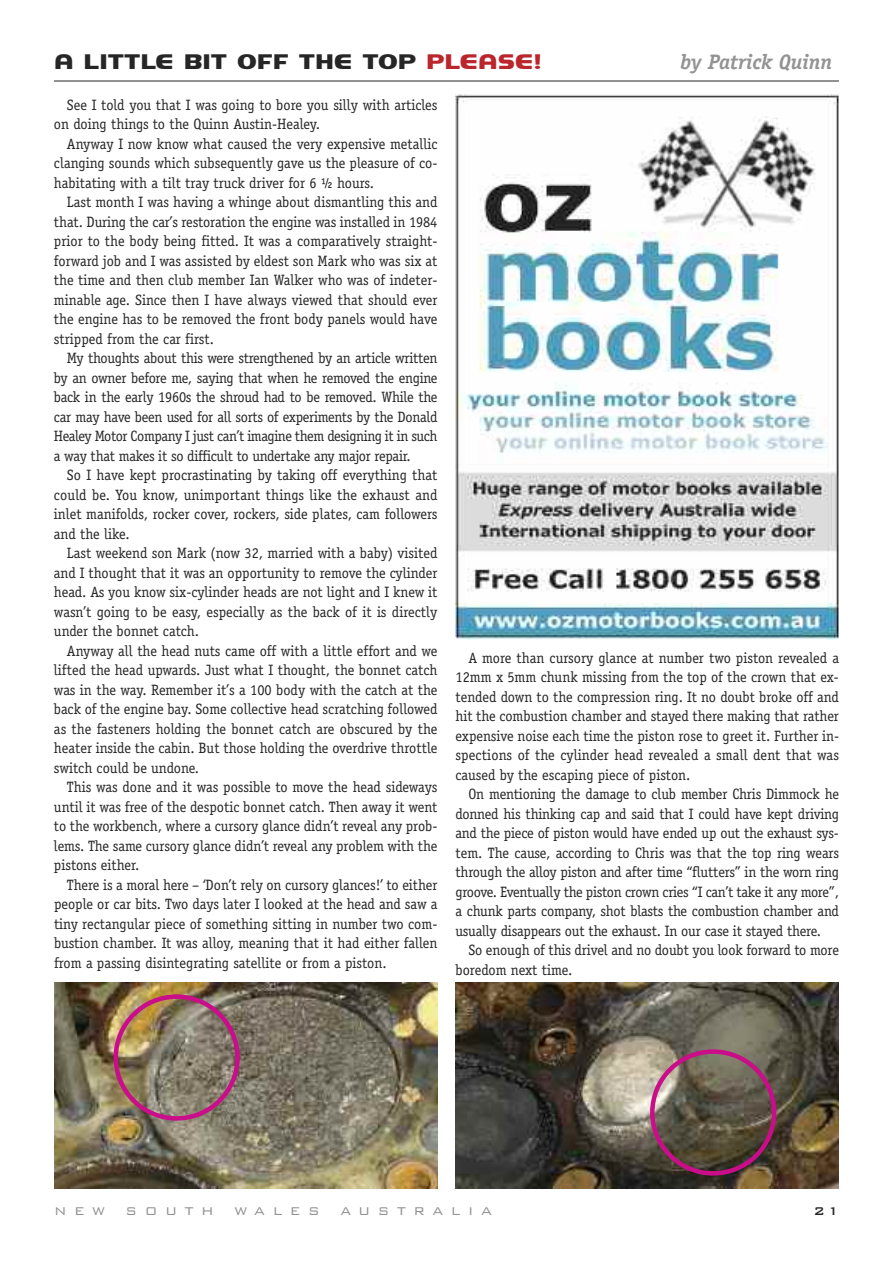
<style>
.page{position:relative;width:893px;height:1263px;background:#fff}
.page>*{position:absolute;margin:0;border:0;box-sizing:border-box;transform-origin:0 0}
.t1{font:21px "Dairyland";color:#272627}
.t2{font:italic 700 21px "Officina Serif";color:#939393}
.t3{font:15px/19.5px "Officina Serif";color:#272627;text-align:justify;scale:.96 1}
.t4{font:300 15px "Bank Gothic BT";letter-spacing:.5em;color:#939393}
.t5{font:500 15px "Bank Gothic BT";color:#272627}
.s1{color:#bb262c}
</style>
<div class="page">
<hr style="left:54px;top:81px;width:785px;height:1px;background:#272627">
<img style="left:456px;top:982px;width:383px;height:206px">
<img style="left:54px;top:982px;width:383px;height:206px">
<img style="left:114px;top:994px;width:126px;height:127px">
<svg style="left:650px;top:1049px;width:126px;height:126px;background:#6e5552"></svg>
<img style="left:456px;top:95px;width:383px;height:545px">
<h1 class="t1" style="left:54px;top:54px;width:489px">A LITTLE BIT OFF THE TOP <span class="s1">PLEASE!</span></h1>
<h1 class="t2" style="left:680px;top:54px;width:154px">by Patrick Quinn</h1>
<p class="t3" style="left:54px;top:95px;width:401px;text-indent:13px">See I told you that I was going to bore you silly with articles on doing things to the Quinn Austin-Healey.</p>
<p class="t3" style="left:54px;top:134px;width:401px;text-indent:13px">Anyway I now know what caused the very expensive metallic clanging sounds which subsequently gave us the pleasure of co&shy;habitating with a tilt tray truck driver for 6 ½ hours.</p>
<p class="t3" style="left:54px;top:192px;width:401px;text-indent:13px">Last month I was having a whinge about dismantling this and that. During the car’s restoration the engine was installed in 1984 prior to the body being fitted. It was a comparatively straight&shy;forward job and I was assisted by eldest son Mark who was six at the time and then club member Ian Walker who was of indeter&shy;minable age. Since then I have always viewed that should ever the engine has to be removed the front body panels would have stripped from the car first.</p>
<p class="t3" style="left:54px;top:348px;width:401px;text-indent:13px">My thoughts about this were strengthened by an article written by an owner before me, saying that when he removed the engine back in the early 1960s the shroud had to be removed. While the car may have been used for all sorts of experiments by the Donald Healey Motor Company I just can’t imagine them designing it in such a way that makes it so difficult to undertake any major repair.</p>
<p class="t3" style="left:54px;top:465px;width:401px;text-indent:13px">So I have kept procrastinating by taking off everything that could be. You know, unimportant things like the exhaust and inlet manifolds, rocker cover, rockers, side plates, cam followers and the like.</p>
<p class="t3" style="left:54px;top:543px;width:401px;text-indent:13px">Last weekend son Mark (now 32, married with a baby) visited and I thought that it was an opportunity to remove the cylinder head. As you know six-cylinder heads are not light and I knew it wasn’t going to be easy, especially as the back of it is directly under the bonnet catch.</p>
<p class="t3" style="left:54px;top:641px;width:401px;text-indent:13px">Anyway all the head nuts came off with a little effort and we lifted the head upwards. Just what I thought, the bonnet catch was in the way. Remember it’s a 100 body with the catch at the back of the engine bay. Some collective head scratching followed as the fasteners holding the bonnet catch are obscured by the heater inside the cabin. But those holding the overdrive throttle switch could be undone.</p>
<p class="t3" style="left:54px;top:777px;width:401px;text-indent:13px">This was done and it was possible to move the head sideways until it was free of the despotic bonnet catch. Then away it went to the workbench, where a cursory glance didn’t reveal any prob&shy;lems. The same cursory glance didn’t reveal any problem with the pistons either.</p>
<p class="t3" style="left:54px;top:875px;width:401px;text-indent:13px">There is a moral here – ‘Don’t rely on cursory glances!’ to either people or car bits. Two days later I looked at the head and saw a tiny rectangular piece of something sitting in number two com&shy;bustion chamber. It was alloy, meaning that it had either fallen from a passing disintegrating satellite or from a piston.</p>
<p class="t3" style="left:455px;top:648px;width:401px;text-indent:13px">A more than cursory glance at number two piston revealed a 12mm x 5mm chunk missing from the top of the crown that ex&shy;tended down to the compression ring. It no doubt broke off and hit the combustion chamber and stayed there making that rather expensive noise each time the piston rose to greet it. Further in&shy;spections of the cylinder head revealed a small dent that was caused by the escaping piece of piston.</p>
<p class="t3" style="left:455px;top:784px;width:401px;text-indent:13px">On mentioning the damage to club member Chris Dimmock he donned his thinking cap and said that I could have kept driving and the piece of piston would have ended up out the exhaust sys&shy;tem. The cause, according to Chris was that the top ring wears through the alloy piston and after time “flutters” in the worn ring groove. Eventually the piston crown cries “I can’t take it any more”, a chunk parts company, shot blasts the combustion chamber and usually disappears out the exhaust. In our case it stayed there.</p>
<p class="t3" style="left:455px;top:940px;width:401px;text-indent:13px">So enough of this drivel and no doubt you look forward to more boredom next time.</p>
<p class="t4" style="left:54px;top:1201px;width:53px">NEW</p>
<p class="t4" style="left:126px;top:1201px;width:90px">SOUTH</p>
<p class="t4" style="left:234px;top:1201px;width:87px">WALES</p>
<p class="t4" style="left:340px;top:1201px;width:153px">AUSTRALIA</p>
<p class="t5" style="left:814px;top:1201px;width:27px">21</p>
</div>
